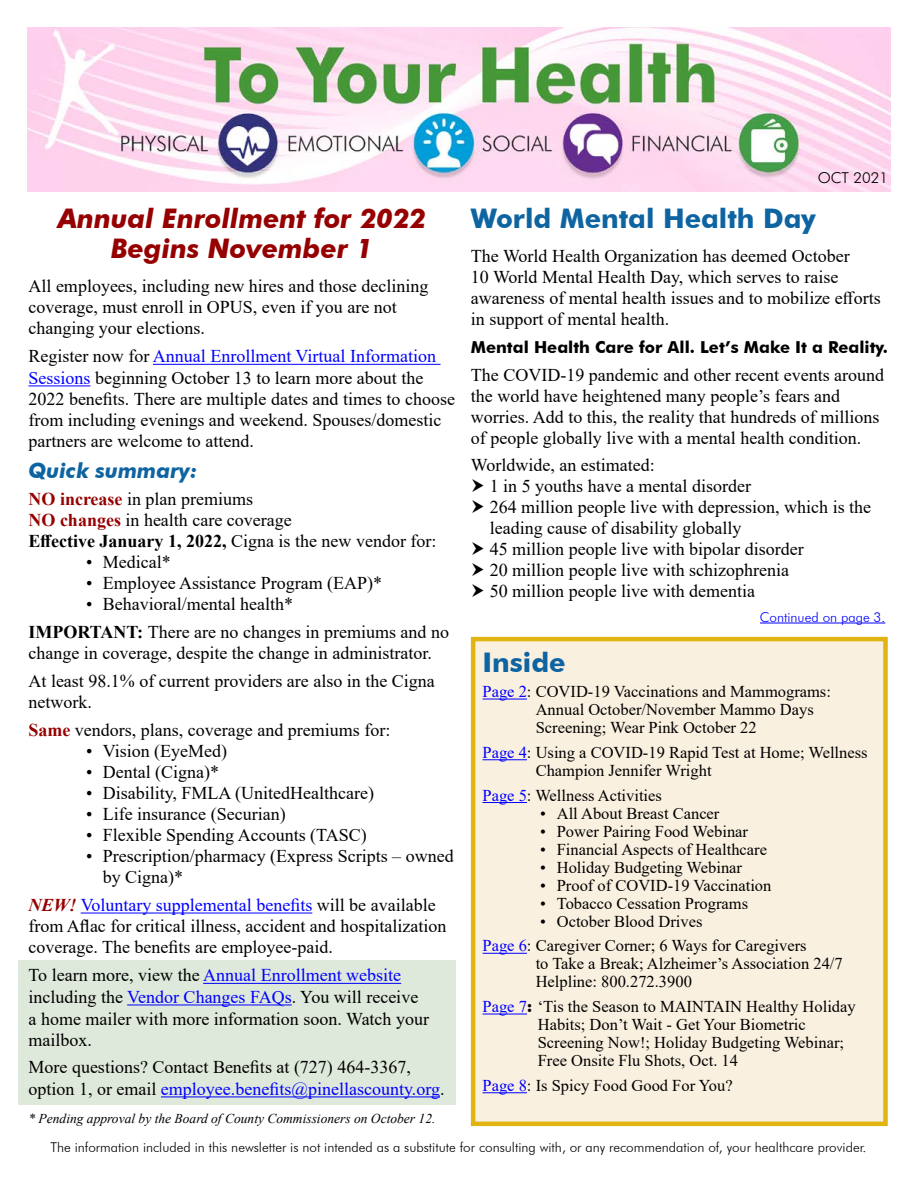
<style>
.page{position:relative;width:918px;height:1188px;background:#fff}
.page>*{position:absolute;margin:0;border:0;box-sizing:border-box;transform-origin:0 0}
.t1{font:italic 700 27px/30px "Futura BT";color:#960000;text-align:center}
.t2{font:700 27px "Futura BT";color:#0e64a1}
.t3{font:italic 700 21px "Futura BT";color:#0e64a1}
.body_copy{font:18px/21px "Times New Roman";color:#000}
.Bullets{font:18px/21px "Times New Roman";color:#000}
.body_copy-2{font:700 18px "Times New Roman";color:#000}
.t4{font:16.5px/18px "Times New Roman";color:#000}
.body_copy-3{font:700 16.5px "Futura BT";color:#000}
.t5{font:300 15px "Futura BT";color:#000}
.body_copy-4{font:300 13.5px "Futura BT";color:#000}
.body_copy-5{font:italic 13.5px "Times New Roman";color:#000}
.t6{font:300 13.5px "Futura BT";color:#00f}
.s1{color:#00f}
.s2{font-weight:700;color:#960000}
.s3{font-weight:400}
.s4{font-weight:700}
.s5{font-weight:700;font-style:italic;color:#960000}
.s6{font-family:"Futura BT";font-weight:700}
</style>
<div class="page">
<div style="left:471px;top:637px;width:417px;height:489px;background:#faf0e0;border:4px solid #e2b411"></div>
<div style="left:18px;top:960px;width:437px;height:145px;background:#dfe9db"></div>
<img style="left:28px;top:27px;width:862px;height:164px">
<hr style="left:153px;top:364px;width:288px;height:1px;background:#00f">
<hr style="left:28px;top:385px;width:63px;height:1px;background:#00f">
<hr style="left:81px;top:913px;width:231px;height:1px;background:#00f">
<hr style="left:203px;top:983px;width:198px;height:1px;background:#00f">
<hr style="left:127px;top:1005px;width:165px;height:1px;background:#00f">
<hr style="left:161px;top:1096px;width:279px;height:1px;background:#00f">
<hr style="left:760px;top:623px;width:125px;height:1px;background:#00f">
<hr style="left:483px;top:699px;width:44px;height:1px;background:#00f">
<hr style="left:483px;top:759px;width:44px;height:1px;background:#00f">
<hr style="left:483px;top:802px;width:44px;height:1px;background:#00f">
<hr style="left:483px;top:953px;width:44px;height:1px;background:#00f">
<hr style="left:483px;top:1014px;width:44px;height:1px;background:#00f">
<hr style="left:483px;top:1092px;width:44px;height:1px;background:#00f">
<h2 class="t1" style="left:58px;top:203px;width:370px">Annual Enrollment for 2022<br>Begins November 1</h2>
<p class="body_copy" style="left:28px;top:275px;width:401px">All employees, including new hires and those declining coverage, must enroll in OPUS, even if you are not changing your elections.</p>
<p class="body_copy" style="left:28px;top:345px;width:428px">Register now for <span class="s1">Annual Enrollment Virtual Information Sessions</span> beginning October 13 to learn more about the 2022 benefits. There are multiple dates and times to choose from including evenings and weekend. Spouses/domestic partners are welcome to attend.</p>
<h3 class="t3" style="left:28px;top:457px;width:171px">Quick summary:</h3>
<p class="body_copy" style="left:28px;top:488px;width:226px"><span class="s2">NO increase</span> in plan premiums</p>
<p class="body_copy" style="left:28px;top:509px;width:265px"><span class="s2">NO changes</span> in health care coverage</p>
<p class="body_copy-2" style="left:28px;top:528px;width:409px">Effective January 1, 2022, <span class="s3">Cigna is the new vendor for:</span></p>
<p class="Bullets" style="left:86px;top:551px;width:86px">• Medical*</p>
<p class="Bullets" style="left:86px;top:572px;width:297px">• Employee Assistance Program (EAP)*</p>
<p class="Bullets" style="left:86px;top:593px;width:208px">• Behavioral/mental health*</p>
<p class="body_copy" style="left:28px;top:621px;width:422px"><span class="s4">IMPORTANT:</span> There are no changes in premiums and no change in coverage, despite the change in administrator.</p>
<p class="body_copy" style="left:28px;top:670px;width:408px">At least 98.1% of current providers are also in the Cigna network.</p>
<p class="body_copy" style="left:28px;top:719px;width:363px"><span class="s2">Same</span> vendors, plans, coverage and premiums for:</p>
<p class="Bullets" style="left:86px;top:740px;width:142px">• Vision (EyeMed)</p>
<p class="Bullets" style="left:86px;top:761px;width:134px">• Dental (Cigna)*</p>
<p class="Bullets" style="left:86px;top:782px;width:289px">• Disability, FMLA (UnitedHealthcare)</p>
<p class="Bullets" style="left:86px;top:803px;width:201px">• Life insurance (Securian)</p>
<p class="Bullets" style="left:86px;top:824px;width:282px">• Flexible Spending Accounts (TASC)</p>
<p class="Bullets" style="left:103px;top:845px;width:352px;text-indent:-16px">• Prescription/pharmacy (Express Scripts – owned by Cigna)*</p>
<p class="body_copy" style="left:28px;top:894px;width:419px"><span class="s5">NEW!</span> <span class="s1">Voluntary supplemental benefits</span> will be available from Aflac for critical illness, accident and hospitalization coverage. The benefits are employee-paid.</p>
<p class="body_copy" style="left:29px;top:964px;width:402px;line-height:21.5px">To learn more, view the <span class="s1">Annual Enrollment website </span>including the <span class="s1">Vendor Changes FAQs</span>. You will receive a home mailer with more information soon. Watch your mailbox.</p>
<p class="body_copy" style="left:29px;top:1056px;width:417px;line-height:21.6px">More questions? Contact Benefits at (727) 464-3367, option 1, or email <span class="s1">employee.benefits@pinellascounty.org</span>.</p>
<p class="body_copy-5" style="left:28px;top:1109px;width:408px">* Pending approval by the Board of County Commissioners on October 12.</p>
<p class="t5" style="left:818px;top:169px;width:72px">OCT 2021</p>
<h2 class="t2" style="left:471px;top:202px;width:347px">World Mental Health Day</h2>
<p class="body_copy" style="left:471px;top:245px;width:411px">The World Health Organization has deemed October<br>10 World Mental Health Day, which serves to raise awareness of mental health issues and to mobilize efforts in support of mental health.</p>
<p class="body_copy-3" style="left:471px;top:337px;width:419px">Mental Health Care for All. Let’s Make It a Reality.</p>
<p class="body_copy" style="left:471px;top:363px;width:415px">The COVID-19 pandemic and other recent events around the world have heightened many people’s fears and worries. Add to this, the reality that hundreds of millions of people globally live with a mental health condition.</p>
<p class="body_copy" style="left:471px;top:454px;width:186px">Worldwide, an estimated:</p>
<p class="body_copy" style="left:490px;top:475px;width:263px">1 in 5 youths have a mental disorder</p>
<p class="body_copy" style="left:490px;top:496px;width:383px">264 million people live with depression, which is the leading cause of disability globally</p>
<p class="body_copy" style="left:490px;top:538px;width:315px">45 million people live with bipolar disorder</p>
<p class="body_copy" style="left:490px;top:559px;width:301px">20 million people live with schizophrenia</p>
<p class="body_copy" style="left:490px;top:580px;width:267px">50 million people live with dementia</p>
<p class="t6" style="left:760px;top:609px;width:127px">Continued on page 3.</p>
<h2 class="t2" style="left:483px;top:646px;width:85px">Inside</h2>
<p class="t4" style="left:536px;top:682px;width:297px;text-indent:-53px"><span class="s1">Page 2</span>: COVID-19 Vaccinations and Mammograms:<br>Annual October/November Mammo Days<br>Screening; Wear Pink October 22</p>
<p class="t4" style="left:536px;top:743px;width:333px;text-indent:-53px"><span class="s1">Page 4</span>: Using a COVID-19 Rapid Test at Home; Wellness<br>Champion Jennifer Wright</p>
<p class="t4" style="left:483px;top:786px;width:181px"><span class="s1">Page 5</span>: Wellness Activities</p>
<p class="t4" style="left:540px;top:804px;width:181px">• All About Breast Cancer</p>
<p class="t4" style="left:540px;top:822px;width:209px">• Power Pairing Food Webinar</p>
<p class="t4" style="left:540px;top:840px;width:228px">• Financial Aspects of Healthcare</p>
<p class="t4" style="left:540px;top:858px;width:203px">• Holiday Budgeting Webinar</p>
<p class="t4" style="left:540px;top:876px;width:233px">• Proof of COVID-19 Vaccination</p>
<p class="t4" style="left:540px;top:894px;width:209px">• Tobacco Cessation Programs</p>
<p class="t4" style="left:540px;top:912px;width:164px">• October Blood Drives</p>
<p class="t4" style="left:536px;top:936px;width:309px;text-indent:-53px"><span class="s1">Page 6</span>: Caregiver Corner; 6 Ways for Caregivers<br>to Take a Break; Alzheimer’s Association 24/7<br>Helpline: 800.272.3900</p>
<p class="t4" style="left:538px;top:997px;width:319px;text-indent:-55px"><span class="s1">Page 7</span><span class="s6">:</span> ‘Tis the Season to MAINTAIN Healthy Holiday Habits; Don’t Wait - Get Your Biometric Screening Now!; Holiday Budgeting Webinar; Free Onsite Flu Shots, Oct. 14</p>
<p class="t4" style="left:483px;top:1076px;width:252px"><span class="s1">Page 8</span>: Is Spicy Food Good For You?</p>
<p class="body_copy-4" style="left:50px;top:1139px;width:818px">The information included in this newsletter is not intended as a substitute for consulting with, or any recommendation of, your healthcare provider.</p>
</div>
